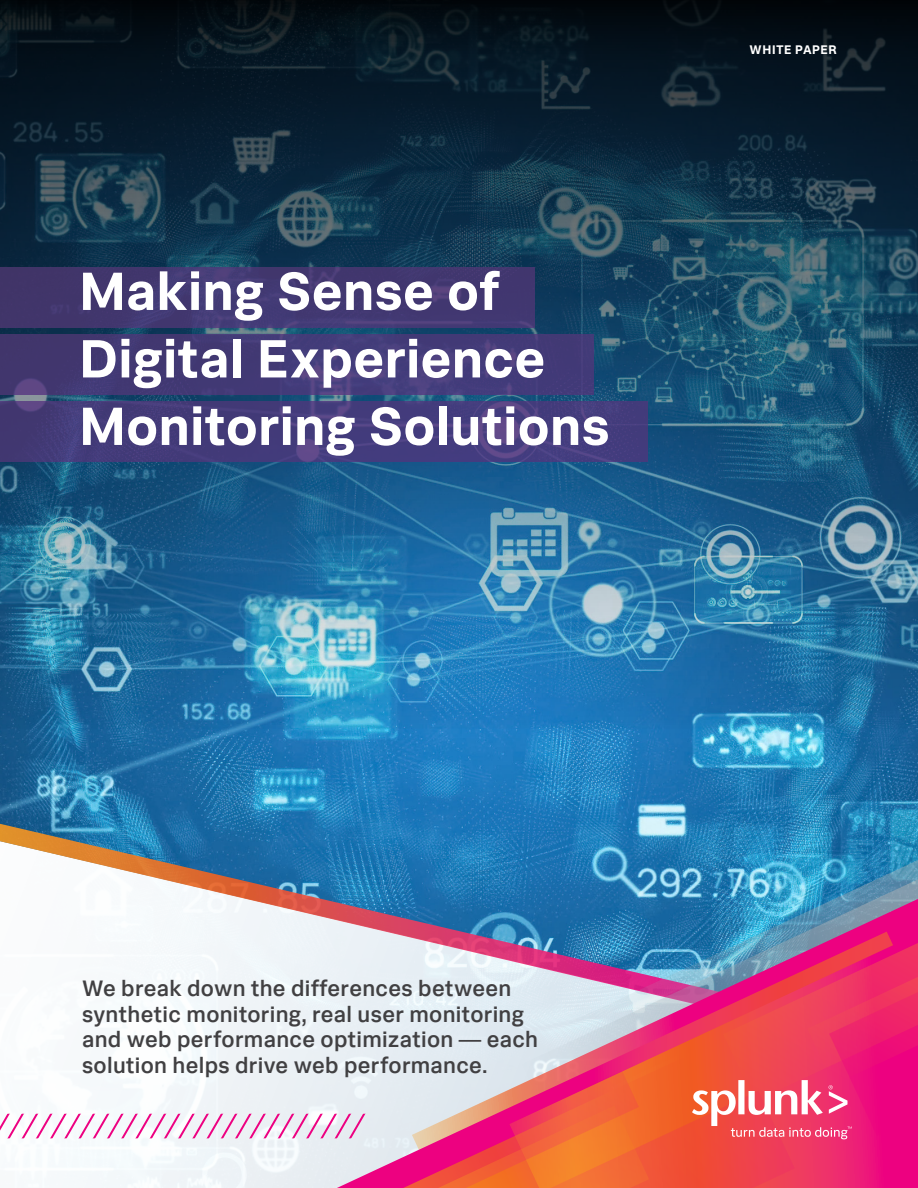
<style>
.page{position:relative;width:918px;height:1188px;background:#fff}
.page>*{position:absolute;margin:0;border:0;box-sizing:border-box;transform-origin:0 0}
.t1{font:700 54px/67.5px "Splunk Data Sans";letter-spacing:.01em;color:#fff}
.t2{font:500 22.5px/25.5px "Splunk Data Sans";letter-spacing:.01em;color:#414042}
.t3{font:700 12.6px "Splunk Data Sans";letter-spacing:.04em;color:#fff}
</style>
<div class="page">
<img style="left:0;top:729px;width:918px;height:109px">
<img style="left:0;top:0;width:918px;height:729px">
<svg style="left:0;top:824px;width:803px;height:27px;background:#3380af"></svg>
<img style="left:0;top:851px;width:918px;height:337px">
<div style="left:0;top:267px;width:535px;height:60px;background:#413770"></div>
<svg style="left:0;top:334px;width:594px;height:61px;background:#443b77"></svg>
<svg style="left:0;top:402px;width:648px;height:60px;background:#453c7c"></svg>
<h1 class="t1" style="left:79px;top:256px;width:532px">Making Sense of<br>Digital Experience<br>Monitoring Solutions</h1>
<p class="t3" style="left:750px;top:42px;width:89px">WHITE PAPER</p>
<p class="t2" style="left:82px;top:975px;width:458px">We break down the differences between synthetic monitoring, real user monitoring and web performance optimization — each solution helps drive web performance.</p>
</div>
